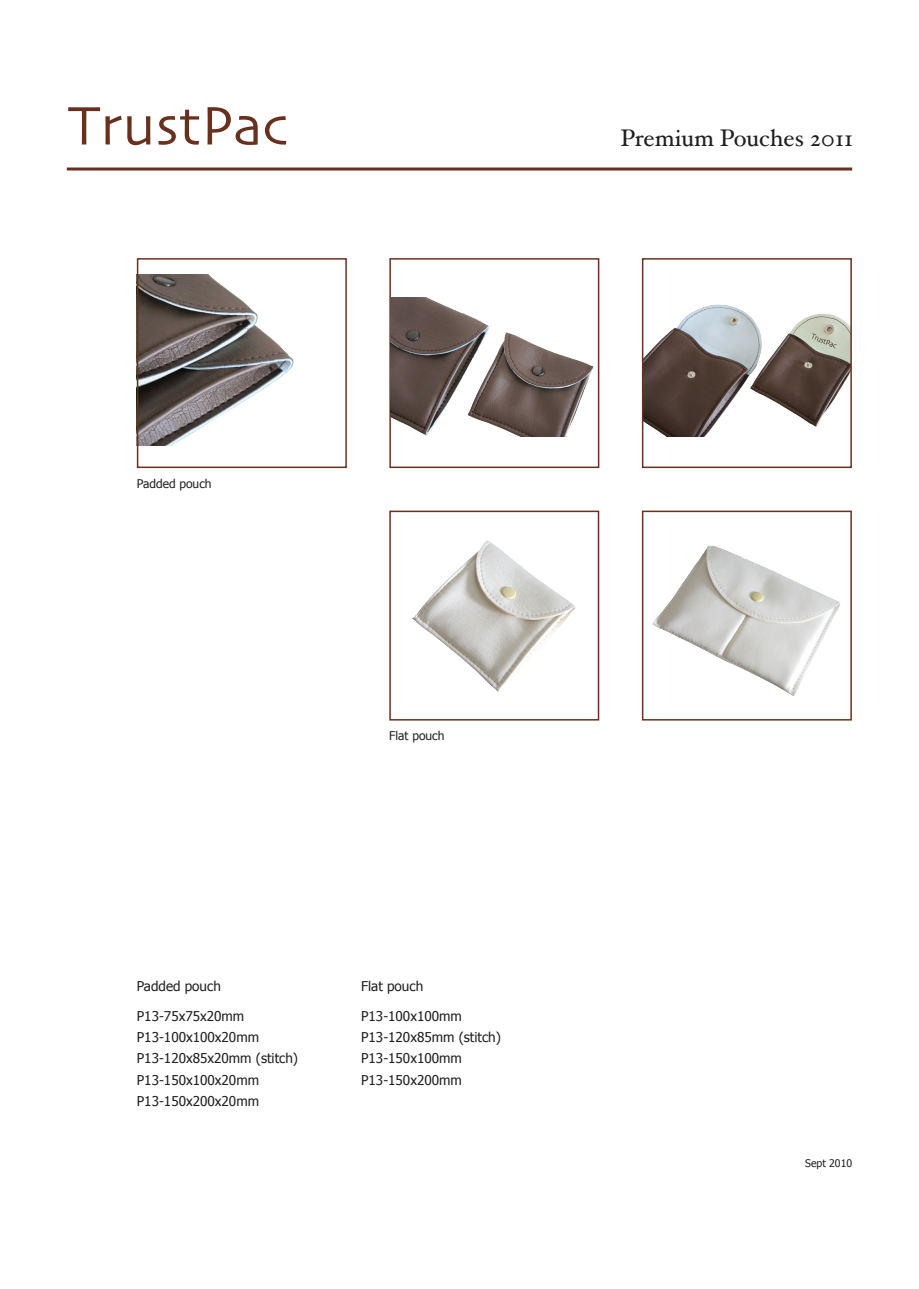
<style>
.page{position:relative;width:919px;height:1289px;background:#fff}
.page>*{position:absolute;margin:0;border:0;box-sizing:border-box;transform-origin:0 0}
.t1{font:57px "Skia";color:#68311e}
.t2{font:24px "Hoefler Text";color:#231f20}
.t3{font:13.5px "Tahoma";color:#231f20}
.t4{font:12px "Tahoma";color:#231f20}
.t5{font:10.5px "Tahoma";color:#231f20}
</style>
<div class="page">
<img style="left:645px;top:304px;width:203px;height:132px">
<img style="left:140px;top:274px;width:154px;height:171px">
<hr style="left:67px;top:167px;width:785px;height:3px;background:#68311e">
<div style="left:642px;top:258px;width:209px;height:210px;border:2px solid #68311e"></div>
<div style="left:642px;top:510px;width:209px;height:210px;border:2px solid #68311e"></div>
<div style="left:389px;top:258px;width:210px;height:210px;border:2px solid #68311e"></div>
<div style="left:389px;top:510px;width:210px;height:210px;border:2px solid #68311e"></div>
<div style="left:137px;top:258px;width:210px;height:210px;border:2px solid #68311e"></div>
<img style="left:412px;top:540px;width:164px;height:152px">
<img style="left:652px;top:545px;width:188px;height:151px">
<img style="left:391px;top:298px;width:203px;height:138px">
<h1 class="t1" style="left:68px;top:92px;width:222px">TrustPac</h1>
<h2 class="t2" style="left:620px;top:123px;width:234px">Premium Pouches 2011</h2>
<p class="t4" style="left:137px;top:476px;width:76px">Padded pouch</p>
<p class="t4" style="left:389px;top:727px;width:57px">Flat pouch</p>
<p class="t3" style="left:137px;top:977px;width:86px">Padded pouch</p>
<p class="t3" style="left:361px;top:977px;width:64px">Flat pouch</p>
<p class="t3" style="left:137px;top:1007px;width:109px">P13-75x75x20mm</p>
<p class="t3" style="left:361px;top:1007px;width:102px">P13-100x100mm</p>
<p class="t3" style="left:137px;top:1028px;width:124px">P13-100x100x20mm</p>
<p class="t3" style="left:361px;top:1028px;width:141px">P13-120x85mm (stitch)</p>
<p class="t3" style="left:137px;top:1049px;width:163px">P13-120x85x20mm (stitch)</p>
<p class="t3" style="left:361px;top:1049px;width:102px">P13-150x100mm</p>
<p class="t3" style="left:137px;top:1070px;width:124px">P13-150x100x20mm</p>
<p class="t3" style="left:361px;top:1070px;width:102px">P13-150x200mm</p>
<p class="t3" style="left:137px;top:1092px;width:124px">P13-150x200x20mm</p>
<p class="t5" style="left:805px;top:1155px;width:48px">Sept 2010</p>
</div>
